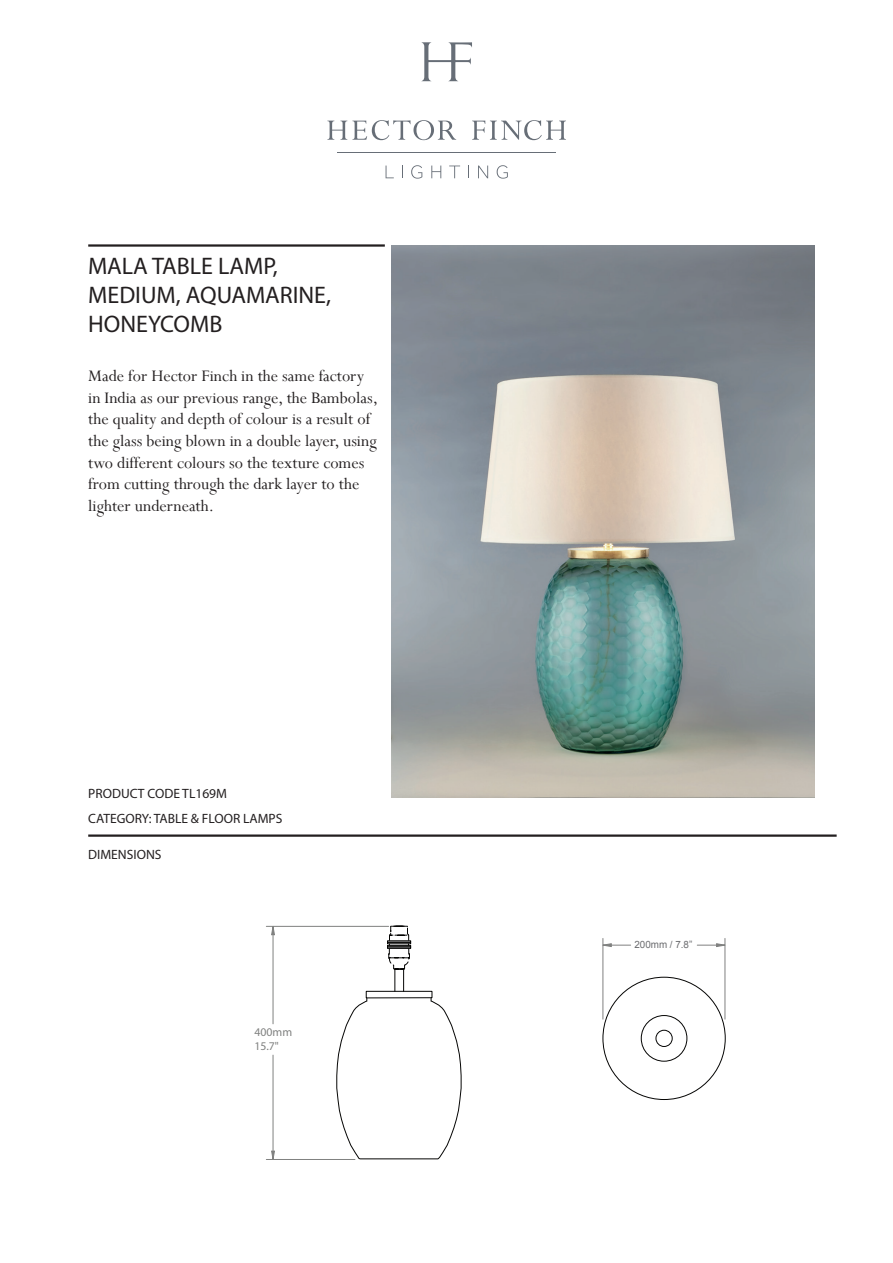
<style>
.page{position:relative;width:893px;height:1263px;background:#fff}
.page>*{position:absolute;margin:0;border:0;box-sizing:border-box;transform-origin:0 0}
.t1{font:24px/28.8px "Myriad Pro";color:#231f20}
.t2{font:18px/21.6px "Perpetua";color:#231f20}
.t3{font:13.5px/24.8px "Myriad Pro";color:#231f20}
.t4{font:11.85px/13.2px "Arial";color:#808180}
.t5{font:10.05px "Arial";color:#6c6d70}
</style>
<div class="page">
<hr style="left:88px;top:834px;width:749px;height:3px;background:#231f20">
<hr style="left:88px;top:244px;width:297px;height:3px;background:#231f20">
<hr style="left:337px;top:152px;width:219px;height:1px;background:#676e77">
<svg style="left:421px;top:42px;width:51px;height:39px"></svg>
<svg style="left:472px;top:120px;width:94px;height:20px"></svg>
<svg style="left:327px;top:120px;width:129px;height:20px"></svg>
<svg style="left:386px;top:166px;width:8px;height:12px"></svg>
<svg style="left:402px;top:166px;width:1px;height:12px"></svg>
<svg style="left:411px;top:165px;width:11px;height:14px"></svg>
<svg style="left:431px;top:166px;width:10px;height:12px"></svg>
<svg style="left:449px;top:166px;width:11px;height:12px"></svg>
<svg style="left:468px;top:166px;width:1px;height:12px"></svg>
<svg style="left:478px;top:166px;width:10px;height:12px"></svg>
<svg style="left:497px;top:165px;width:11px;height:14px"></svg>
<hr style="left:218px;top:908px;width:535px;height:1px;background:#050504">
<hr style="left:218px;top:1262px;width:535px;height:1px;background:#050504">
<hr style="left:218px;top:908px;width:1px;height:275px;background:#050504">
<hr style="left:892px;top:908px;width:1px;height:275px;background:#050504">
<div style="left:366px;top:991px;width:66px;height:7px;border:1px solid #050504"></div>
<div style="left:641px;top:1015px;width:46px;height:46px;border:1px solid #050504;border-radius:50%"></div>
<div style="left:656px;top:1030px;width:17px;height:17px;border:1px solid #050504;border-radius:50%"></div>
<div style="left:387px;top:940px;width:24px;height:2px;border:1px solid #050504"></div>
<div style="left:387px;top:942px;width:24px;height:2px;border:1px solid #050504"></div>
<div style="left:387px;top:945px;width:24px;height:2px;border:1px solid #050504"></div>
<div style="left:387px;top:946px;width:24px;height:3px;border:1px solid #050504"></div>
<svg style="left:388px;top:925px;width:22px;height:66px"></svg>
<svg style="left:336px;top:997px;width:126px;height:162px"></svg>
<hr style="left:273px;top:926px;width:1px;height:98px;background:#808180">
<hr style="left:273px;top:1055px;width:1px;height:104px;background:#808180">
<hr style="left:266px;top:926px;width:123px;height:1px;background:#808180">
<hr style="left:266px;top:1159px;width:89px;height:1px;background:#808180">
<svg style="left:271px;top:926px;width:4px;height:9px"></svg>
<svg style="left:271px;top:1150px;width:4px;height:9px"></svg>
<hr style="left:603px;top:938px;width:1px;height:81px;background:#808180">
<svg style="left:602px;top:943px;width:29px;height:4px"></svg>
<hr style="left:725px;top:938px;width:1px;height:81px;background:#808180">
<svg style="left:697px;top:943px;width:28px;height:4px"></svg>
<img style="left:391px;top:245px;width:423px;height:552px">
<h1 class="t1" style="left:88px;top:251px;width:244px">MALA TABLE LAMP,<br>MEDIUM, AQUAMARINE,<br>HONEYCOMB</h1>
<p class="t2" style="left:88px;top:365px;width:291px">Made for Hector Finch in the same factory in India as our previous range, the Bambolas, the quality and depth of colour is a result of the glass being blown in a double layer, using two different colours so the texture comes from cutting through the dark layer to the lighter underneath.</p>
<p class="t3" style="left:88px;top:781px;width:196px">PRODUCT CODE TL169M<br>CATEGORY: TABLE &amp; FLOOR LAMPS</p>
<p class="t3" style="left:88px;top:842px;width:75px">DIMENSIONS</p>
<p class="t4" style="left:254px;top:1025px;width:39px">400mm<br>15.7"</p>
<p class="t5" style="left:634px;top:938px;width:59px">200mm / 7.8”</p>
</div>
